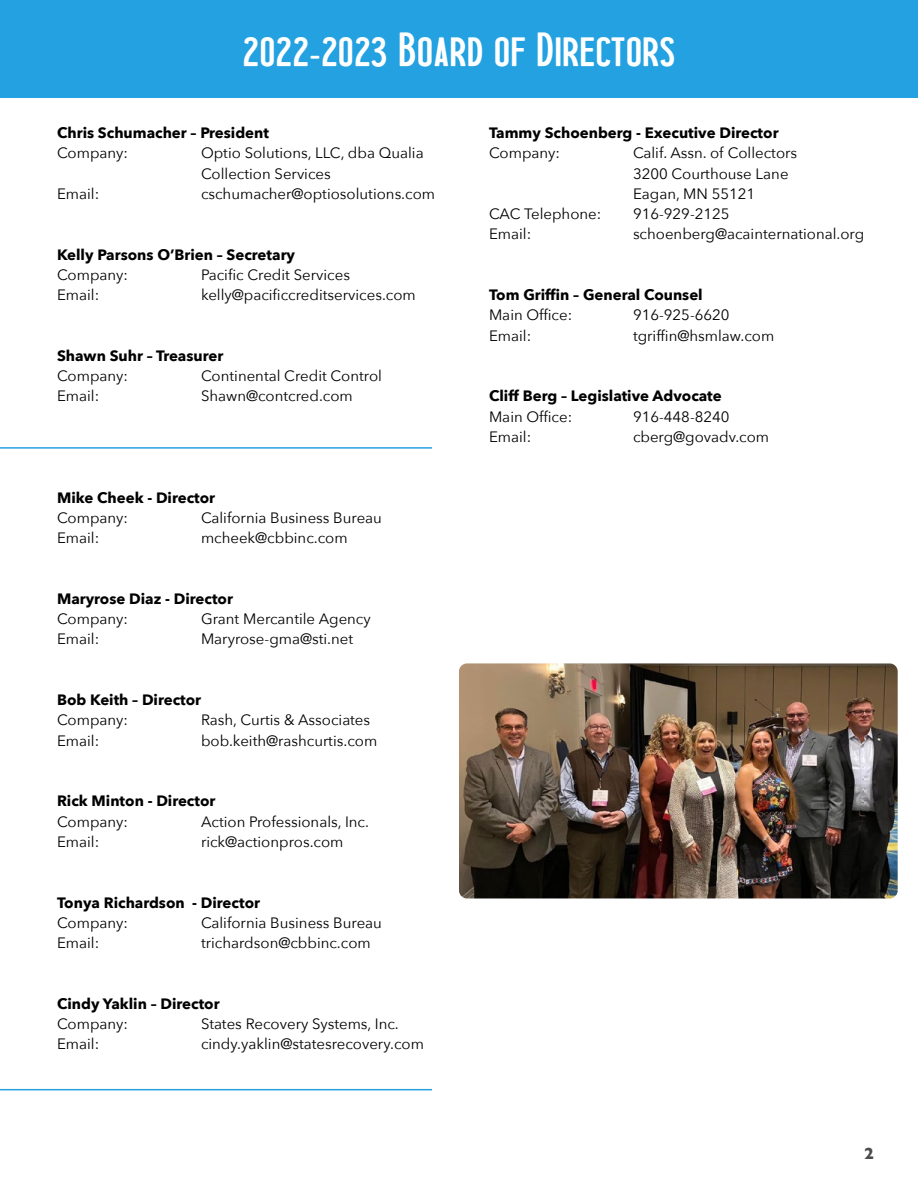
<style>
.page{position:relative;width:918px;height:1188px;background:#fff}
.page>*{position:absolute;margin:0;border:0;box-sizing:border-box;transform-origin:0 0}
.t1{font:40.5px "Los Angeles Rounded";color:#fff}
.t2{font:700 16.5px "Gill Sans";color:#4d4d4f}
.Body{font:15px "Avenir Next";color:#000}
.Body-2{font:700 15px "Avenir Next";color:#000}
</style>
<div class="page">
<div style="left:0;top:0;width:918px;height:98px;background:#23a1e0"></div>
<hr style="left:0;top:447px;width:432px;height:2px;background:#23a1e0">
<hr style="left:0;top:1089px;width:432px;height:1px;background:#23a1e0">
<img style="left:459px;top:663px;width:439px;height:235px">
<p class="t1" style="left:243px;top:28px;width:434px">2022-2023 Board of Directors</p>
<p class="Body-2" style="left:57px;top:120px;width:214px">Chris Schumacher – President</p>
<p class="Body" style="left:57px;top:140px;width:73px">Company:</p>
<p class="Body" style="left:201px;top:140px;width:224px">Optio Solutions, LLC, dba Qualia</p>
<p class="Body" style="left:201px;top:161px;width:131px">Collection Services</p>
<p class="Body" style="left:57px;top:181px;width:44px">Email:</p>
<p class="Body" style="left:201px;top:181px;width:236px">cschumacher@optiosolutions.com</p>
<p class="Body-2" style="left:57px;top:241px;width:240px">Kelly Parsons O’Brien – Secretary</p>
<p class="Body" style="left:57px;top:262px;width:73px">Company:</p>
<p class="Body" style="left:201px;top:262px;width:151px">Pacific Credit Services</p>
<p class="Body" style="left:57px;top:282px;width:44px">Email:</p>
<p class="Body" style="left:201px;top:282px;width:216px">kelly@pacificcreditservices.com</p>
<p class="Body-2" style="left:57px;top:343px;width:168px">Shawn Suhr – Treasurer</p>
<p class="Body" style="left:57px;top:363px;width:73px">Company:</p>
<p class="Body" style="left:201px;top:363px;width:182px">Continental Credit Control</p>
<p class="Body" style="left:57px;top:383px;width:44px">Email:</p>
<p class="Body" style="left:201px;top:383px;width:153px">Shawn@contcred.com</p>
<p class="Body-2" style="left:57px;top:484px;width:160px">Mike Cheek - Director</p>
<p class="Body" style="left:57px;top:505px;width:73px">Company:</p>
<p class="Body" style="left:201px;top:505px;width:182px">California Business Bureau</p>
<p class="Body" style="left:57px;top:525px;width:44px">Email:</p>
<p class="Body" style="left:201px;top:525px;width:148px">mcheek@cbbinc.com</p>
<p class="Body-2" style="left:57px;top:586px;width:177px">Maryrose Diaz - Director</p>
<p class="Body" style="left:57px;top:606px;width:73px">Company:</p>
<p class="Body" style="left:201px;top:606px;width:171px">Grant Mercantile Agency</p>
<p class="Body" style="left:57px;top:626px;width:44px">Email:</p>
<p class="Body" style="left:201px;top:626px;width:154px">Maryrose-gma@sti.net</p>
<p class="Body-2" style="left:57px;top:687px;width:146px">Bob Keith – Director</p>
<p class="Body" style="left:57px;top:707px;width:73px">Company:</p>
<p class="Body" style="left:201px;top:707px;width:171px">Rash, Curtis &amp; Associates</p>
<p class="Body" style="left:57px;top:728px;width:44px">Email:</p>
<p class="Body" style="left:201px;top:728px;width:178px">bob.keith@rashcurtis.com</p>
<p class="Body-2" style="left:57px;top:788px;width:160px">Rick Minton - Director</p>
<p class="Body" style="left:57px;top:809px;width:73px">Company:</p>
<p class="Body" style="left:201px;top:809px;width:170px">Action Professionals, Inc.</p>
<p class="Body" style="left:57px;top:829px;width:44px">Email:</p>
<p class="Body" style="left:201px;top:829px;width:144px">rick@actionpros.com</p>
<p class="Body-2" style="left:57px;top:889px;width:205px">Tonya Richardson - Director</p>
<p class="Body" style="left:57px;top:910px;width:73px">Company:</p>
<p class="Body" style="left:201px;top:910px;width:182px">California Business Bureau</p>
<p class="Body" style="left:57px;top:930px;width:44px">Email:</p>
<p class="Body" style="left:201px;top:930px;width:171px">trichardson@cbbinc.com</p>
<p class="Body-2" style="left:57px;top:991px;width:164px">Cindy Yaklin – Director</p>
<p class="Body" style="left:57px;top:1011px;width:73px">Company:</p>
<p class="Body" style="left:201px;top:1011px;width:199px">States Recovery Systems, Inc.</p>
<p class="Body" style="left:57px;top:1031px;width:44px">Email:</p>
<p class="Body" style="left:201px;top:1031px;width:224px">cindy.yaklin@statesrecovery.com</p>
<p class="Body-2" style="left:489px;top:120px;width:291px">Tammy Schoenberg - Executive Director</p>
<p class="Body" style="left:489px;top:140px;width:73px">Company:</p>
<p class="Body" style="left:633px;top:140px;width:166px">Calif. Assn. of Collectors</p>
<p class="Body" style="left:633px;top:161px;width:157px">3200 Courthouse Lane</p>
<p class="Body" style="left:633px;top:181px;width:124px">Eagan, MN 55121</p>
<p class="Body" style="left:489px;top:201px;width:114px">CAC Telephone:</p>
<p class="Body" style="left:633px;top:201px;width:98px">916-929-2125</p>
<p class="Body" style="left:489px;top:221px;width:44px">Email:</p>
<p class="Body" style="left:633px;top:221px;width:233px">schoenberg@acainternational.org</p>
<p class="Body-2" style="left:489px;top:282px;width:215px">Tom Griffin – General Counsel</p>
<p class="Body" style="left:489px;top:302px;width:85px">Main Office:</p>
<p class="Body" style="left:633px;top:302px;width:98px">916-925-6620</p>
<p class="Body" style="left:489px;top:323px;width:44px">Email:</p>
<p class="Body" style="left:633px;top:323px;width:143px">tgriffin@hsmlaw.com</p>
<p class="Body-2" style="left:489px;top:383px;width:234px">Cliff Berg – Legislative Advocate</p>
<p class="Body" style="left:489px;top:404px;width:85px">Main Office:</p>
<p class="Body" style="left:633px;top:404px;width:98px">916-448-8240</p>
<p class="Body" style="left:489px;top:424px;width:44px">Email:</p>
<p class="Body" style="left:633px;top:424px;width:138px">cberg@govadv.com</p>
<p class="t2" style="left:864px;top:1140px;width:11px">2</p>
</div>
